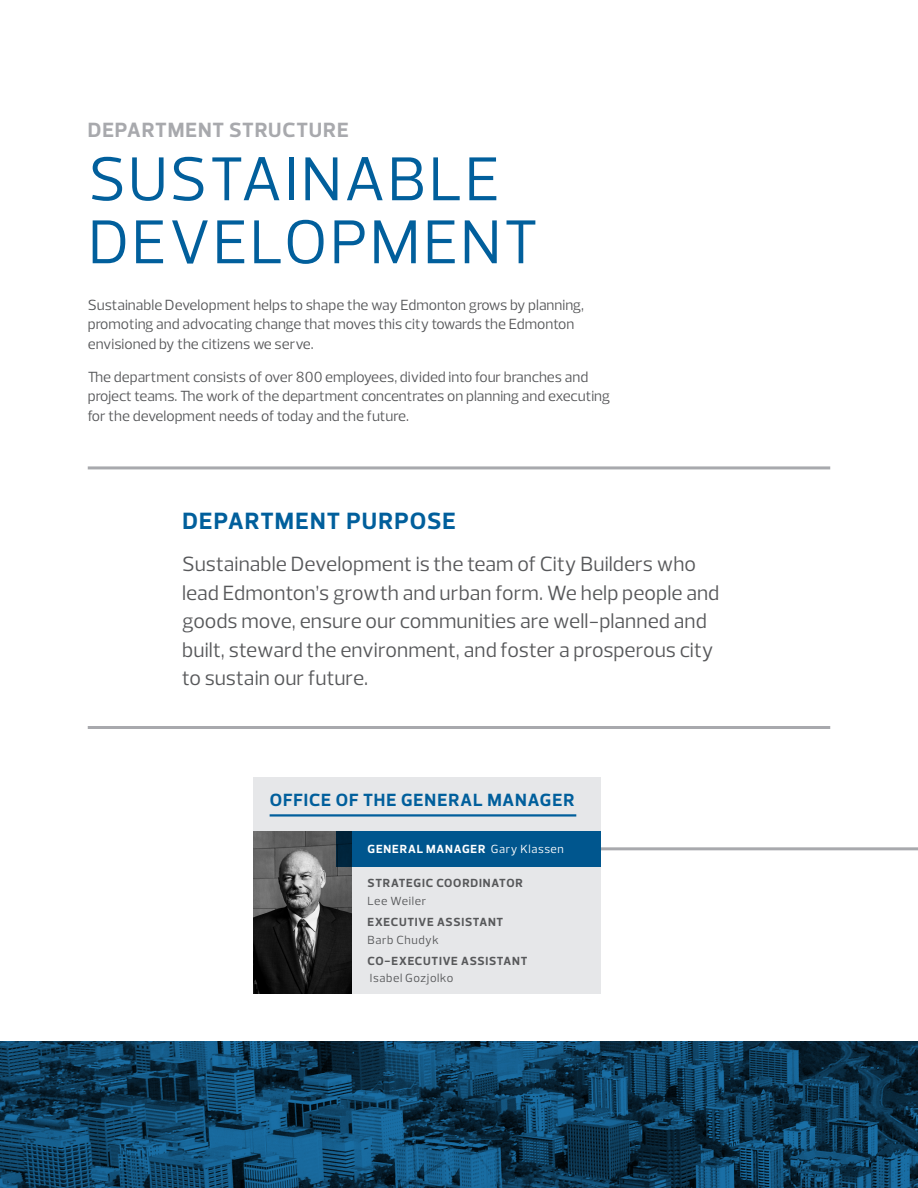
<style>
.page{position:relative;width:918px;height:1188px;background:#fff}
.page>*{position:absolute;margin:0;border:0;box-sizing:border-box;transform-origin:0 0}
.h1_Heading{font:63px/63px "Prelo";letter-spacing:.035em;color:#015f9c}
.h3_Feature_Heading{font:700 24px "Prelo";letter-spacing:.045em;color:#015f9c}
.p1_Body_Feature{font:21px/28.5px "Prelo";color:#57585a}
.h2_PreHeading{font:700 21px "Prelo";letter-spacing:.035em;color:#a8a9ad}
.office_title{font:700 18px "Prelo";letter-spacing:.05em;color:#015f9c}
.p2_body_span_9{font:15px/19.5px "Prelo";color:#57585a}
.position_title_8pt_l{font:700 12px "Prelo";letter-spacing:.06em;color:#57585a}
.name_left{font:12px "Prelo";letter-spacing:.05em;color:#57585a}
.position_title_8pt_l-2{font:700 12px "Prelo";letter-spacing:.07em;color:#fff}
.s1{font-weight:400}
</style>
<div class="page">
<hr style="left:88px;top:466px;width:742px;height:3px;background:#a8a9ad">
<hr style="left:88px;top:726px;width:742px;height:3px;background:#a8a9ad">
<hr style="left:601px;top:847px;width:317px;height:3px;background:#a8a9ad">
<div style="left:253px;top:777px;width:348px;height:216px;background:#e6e7e9"></div>
<img style="left:253px;top:831px;width:99px;height:162px">
<div style="left:336px;top:831px;width:265px;height:35px;background:#00568e"></div>
<hr style="left:270px;top:814px;width:306px;height:3px;background:#015f9c">
<svg style="left:0;top:1041px;width:918px;height:147px;background:#0e4060"></svg>
<p class="h2_PreHeading" style="left:88px;top:117px;width:262px">DEPARTMENT STRUCTURE</p>
<p class="h1_Heading" style="left:88px;top:148px;width:452px">SUSTAINABLE<br>DEVELOPMENT</p>
<p class="p2_body_span_9" style="left:88px;top:295px;width:498px">Sustainable Development helps to shape the way Edmonton grows by planning, promoting and advocating change that moves this city towards the Edmonton envisioned by the citizens we serve.</p>
<p class="p2_body_span_9" style="left:88px;top:367px;width:524px">The department consists of over 800 employees, divided into four branches and project teams. The work of the department concentrates on planning and executing for the development needs of today and the future.</p>
<p class="h3_Feature_Heading" style="left:182px;top:506px;width:275px">DEPARTMENT PURPOSE</p>
<p class="p1_Body_Feature" style="left:182px;top:550px;width:539px">Sustainable Development is the team of City Builders who lead Edmonton’s growth and urban form. We help people and goods move, ensure our communities are well-planned and built, steward the environment, and foster a prosperous city to sustain our future.</p>
<p class="office_title" style="left:270px;top:789px;width:306px">OFFICE OF THE GENERAL MANAGER</p>
<p class="position_title_8pt_l-2" style="left:368px;top:842px;width:198px">GENERAL MANAGER <span class="s1">Gary Klassen</span></p>
<p class="position_title_8pt_l" style="left:368px;top:876px;width:157px">STRATEGIC COORDINATOR</p>
<p class="name_left" style="left:367px;top:894px;width:60px">Lee Weiler</p>
<p class="position_title_8pt_l" style="left:368px;top:915px;width:137px">EXECUTIVE ASSISTANT</p>
<p class="name_left" style="left:367px;top:932px;width:73px">Barb Chudyk</p>
<p class="position_title_8pt_l" style="left:368px;top:953px;width:161px">CO-EXECUTIVE ASSISTANT</p>
<p class="name_left" style="left:370px;top:971px;width:85px">Isabel Gozjolko</p>
</div>
